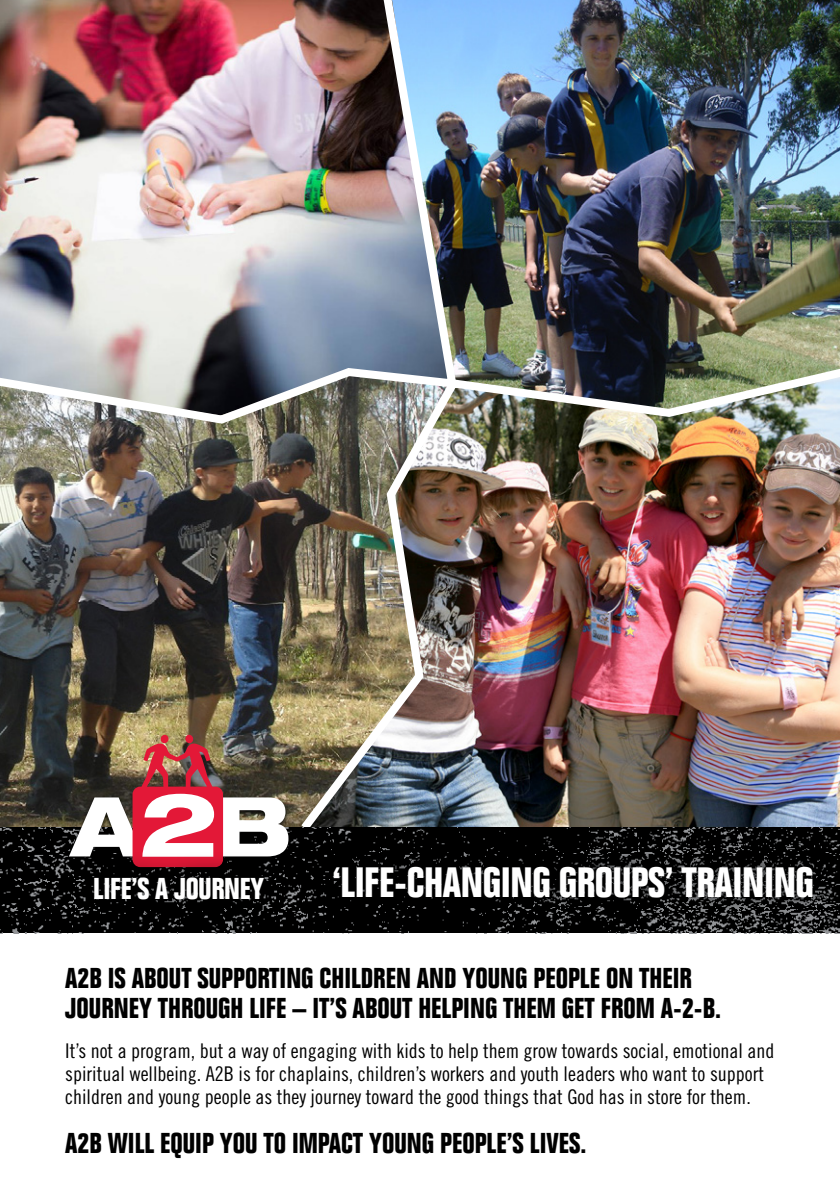
<style>
.page{position:relative;width:840px;height:1191px;background:#fff}
.page>*{position:absolute;margin:0;border:0;box-sizing:border-box;transform-origin:0 0}
.t1{font:700 condensed 41.6px "Folio Std";letter-spacing:-.01em;color:#fff}
.t2{font:700 condensed 29.6px "Folio Std";letter-spacing:-.01em;color:#fff}
.t3{font:700 condensed 28.2px/30px "Folio Std";color:#000}
.body{font:20.2px/22.8px "Trade Gothic LT Std Cn 18";color:#000}
</style>
<div class="page">
<img style="left:0;top:428px;width:293px;height:399px">
<img style="left:461px;top:0;width:378px;height:359px">
<img style="left:293px;top:359px;width:546px;height:468px">
<img style="left:0;top:0;width:461px;height:428px">
<img style="left:0;top:827px;width:839px;height:106px">
<div style="left:216px;top:796px;width:76px;height:67px;background:#000;opacity:.8"></div>
<div style="left:66px;top:796px;width:81px;height:66px;background:#000;opacity:.8"></div>
<img style="left:69px;top:734px;width:219px;height:133px">
<svg style="left:70px;top:851px;width:216px;height:72px;background:#241719"></svg>
<svg style="left:310px;top:841px;width:527px;height:80px;background:#0d0d0d"></svg>
<p class="t2" style="left:93px;top:872px;width:172px">LIFE’S A JOURNEY</p>
<p class="t1" style="left:332px;top:859px;width:483px">‘LIFE-CHANGING GROUPS’ TRAINING</p>
<p class="t3" style="left:65px;top:963px;width:657px">A2B IS ABOUT SUPPORTING CHILDREN AND YOUNG PEOPLE ON THEIR<br>JOURNEY THROUGH LIFE – IT’S ABOUT HELPING THEM GET FROM A-2-B.</p>
<p class="body" style="left:65px;top:1039px;width:710px">It’s not a program, but a way of engaging with kids to help them grow towards social, emotional and spiritual wellbeing. A2B is for chaplains, children’s workers and youth leaders who want to support children and young people as they journey toward the good things that God has in store for them.</p>
<p class="t3" style="left:65px;top:1129px;width:522px">A2B WILL EQUIP YOU TO IMPACT YOUNG PEOPLE’S LIVES.</p>
</div>
